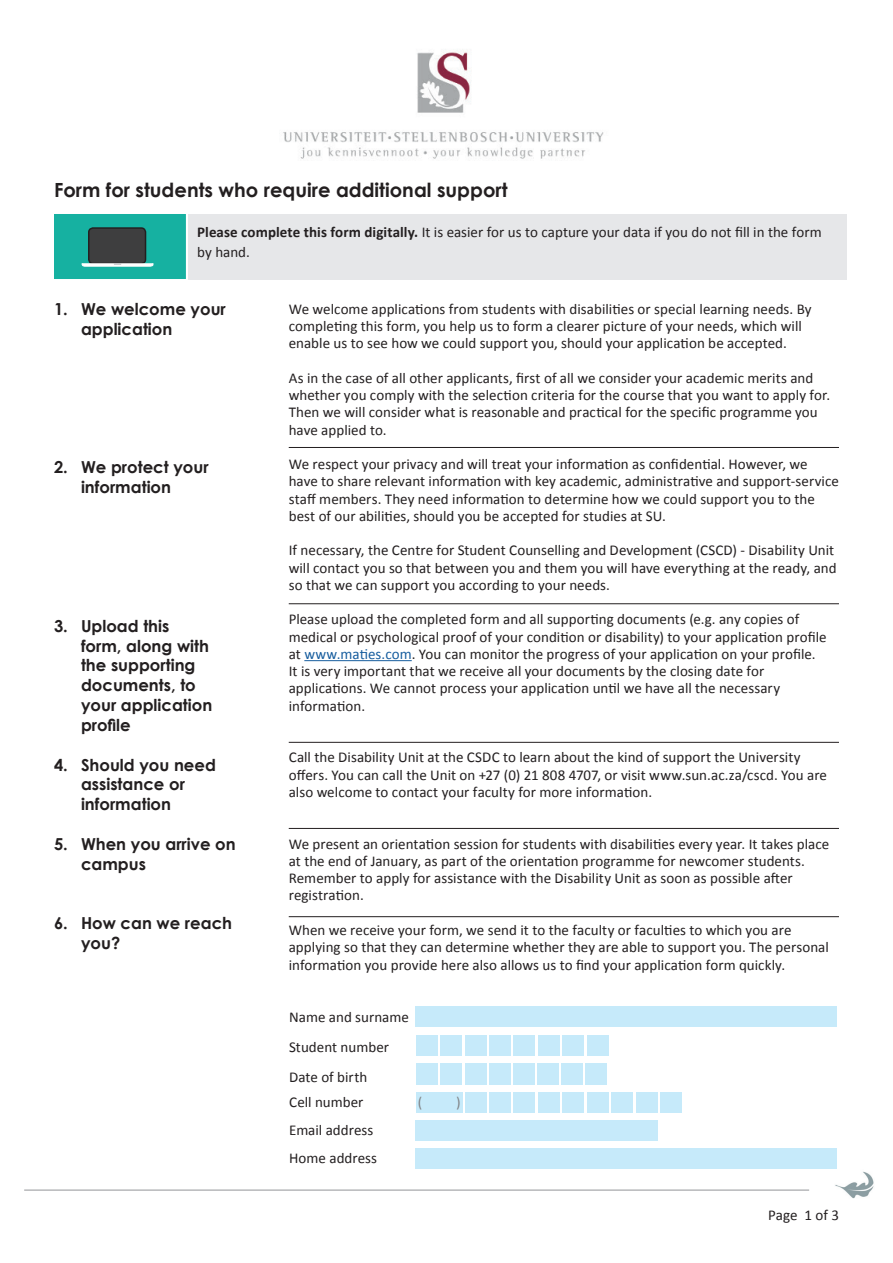
<style>
.page{position:relative;width:893px;height:1263px;background:#fff}
.page>*{position:absolute;margin:0;border:0;box-sizing:border-box;transform-origin:0 0}
.t1{font:700 19.5px "Century Gothic";color:#231f20}
.t2{font:700 16.5px/19.8px "Century Gothic";color:#231f20}
.t3{font:15px/17.2px "Calibri";letter-spacing:.005em;color:#231f20}
.t4{font:15px "Calibri";color:#808285}
.s1{font-weight:700}
.s2{color:#175d9e}
</style>
<div class="page">
<img style="left:283px;top:50px;width:321px;height:109px">
<hr style="left:304px;top:660px;width:108px;height:1px;background:#175d9e">
<hr style="left:289px;top:447px;width:550px;height:1px;background:#231f20">
<hr style="left:289px;top:603px;width:550px;height:1px;background:#231f20">
<hr style="left:289px;top:742px;width:550px;height:1px;background:#231f20">
<hr style="left:289px;top:916px;width:550px;height:1px;background:#231f20">
<hr style="left:289px;top:828px;width:550px;height:1px;background:#231f20">
<img style="left:835px;top:1171px;width:39px;height:28px">
<hr style="left:24px;top:1190px;width:785px;height:1px;background:#939598">
<div style="left:416px;top:1063px;width:22px;height:22px;background:#c6eafa"></div>
<div style="left:440px;top:1063px;width:22px;height:22px;background:#c6eafa"></div>
<div style="left:465px;top:1063px;width:21px;height:22px;background:#c6eafa"></div>
<div style="left:489px;top:1063px;width:22px;height:22px;background:#c6eafa"></div>
<div style="left:513px;top:1063px;width:22px;height:22px;background:#c6eafa"></div>
<div style="left:537px;top:1063px;width:22px;height:22px;background:#c6eafa"></div>
<div style="left:561px;top:1063px;width:22px;height:22px;background:#c6eafa"></div>
<div style="left:585px;top:1063px;width:22px;height:22px;background:#c6eafa"></div>
<div style="left:188px;top:214px;width:658px;height:65px;background:#e6e7e9"></div>
<div style="left:54px;top:214px;width:132px;height:65px;background:#16b1a1"></div>
<div style="left:538px;top:1035px;width:22px;height:20px;background:#c6eafa"></div>
<div style="left:562px;top:1035px;width:22px;height:20px;background:#c6eafa"></div>
<div style="left:587px;top:1035px;width:22px;height:20px;background:#c6eafa"></div>
<div style="left:416px;top:1035px;width:22px;height:20px;background:#c6eafa"></div>
<div style="left:440px;top:1035px;width:22px;height:20px;background:#c6eafa"></div>
<div style="left:465px;top:1035px;width:21px;height:20px;background:#c6eafa"></div>
<div style="left:489px;top:1035px;width:22px;height:20px;background:#c6eafa"></div>
<div style="left:513px;top:1035px;width:22px;height:20px;background:#c6eafa"></div>
<div style="left:416px;top:1007px;width:421px;height:20px;background:#c6eafa"></div>
<div style="left:416px;top:1092px;width:46px;height:21px;background:#c6eafa"></div>
<div style="left:465px;top:1092px;width:21px;height:21px;background:#c6eafa"></div>
<div style="left:489px;top:1092px;width:22px;height:21px;background:#c6eafa"></div>
<div style="left:513px;top:1092px;width:22px;height:21px;background:#c6eafa"></div>
<div style="left:538px;top:1092px;width:22px;height:21px;background:#c6eafa"></div>
<div style="left:562px;top:1092px;width:22px;height:21px;background:#c6eafa"></div>
<div style="left:587px;top:1092px;width:22px;height:21px;background:#c6eafa"></div>
<div style="left:611px;top:1092px;width:22px;height:21px;background:#c6eafa"></div>
<div style="left:636px;top:1092px;width:22px;height:21px;background:#c6eafa"></div>
<div style="left:660px;top:1092px;width:22px;height:21px;background:#c6eafa"></div>
<div style="left:416px;top:1120px;width:242px;height:21px;background:#c6eafa"></div>
<div style="left:416px;top:1148px;width:421px;height:21px;background:#c6eafa"></div>
<div style="left:89px;top:228px;width:57px;height:36px;background:#3e3e3f;border-radius:4px"></div>
<div style="left:88px;top:227px;width:58px;height:37px;border:2px solid #231f20;border-radius:4px"></div>
<svg style="left:81px;top:262px;width:73px;height:5px"></svg>
<h1 class="t1" style="left:54px;top:176px;width:455px">Form for students who require additional support</h1>
<p class="t3" style="left:197px;top:222px;width:626px;line-height:19.5px"><span class="s1">Please complete this form digitally.</span> It is easier for us to capture your data if you do not fill in the form by hand.</p>
<p class="t2" style="left:81px;top:298px;width:146px;text-indent:-27px">1. We welcome your application</p>
<p class="t2" style="left:81px;top:457px;width:129px;text-indent:-27px">2. We protect your information</p>
<p class="t2" style="left:81px;top:615px;width:133px;text-indent:-27px">3. Upload this form, along with the supporting documents, to your application profile</p>
<p class="t2" style="left:81px;top:754px;width:136px;text-indent:-27px">4. Should you need assistance or information</p>
<p class="t2" style="left:81px;top:833px;width:156px;text-indent:-27px">5. When you arrive on campus</p>
<p class="t2" style="left:81px;top:912px;width:153px;text-indent:-27px">6. How can we reach you?</p>
<p class="t3" style="left:289px;top:300px;width:524px">We welcome applications from students with disabilities or special learning needs. By completing this form, you help us to form a clearer picture of your needs, which will enable us to see how we could support you, should your application be accepted.</p>
<p class="t3" style="left:289px;top:369px;width:543px">As in the case of all other applicants, first of all we consider your academic merits and whether you comply with the selection criteria for the course that you want to apply for.<br>Then we will consider what is reasonable and practical for the specific programme you have applied to.</p>
<p class="t3" style="left:289px;top:455px;width:552px">We respect your privacy and will treat your information as confidential. However, we have to share relevant information with key academic, administrative and support-service staff members. They need information to determine how we could support you to the best of our abilities, should you be accepted for studies at SU.</p>
<p class="t3" style="left:289px;top:541px;width:549px">If necessary, the Centre for Student Counselling and Development (CSCD) - Disability Unit will contact you so that between you and them you will have everything at the ready, and so that we can support you according to your needs.</p>
<p class="t3" style="left:289px;top:610px;width:539px">Please upload the completed form and all supporting documents (e.g. any copies of medical or psychological proof of your condition or disability) to your application profile at <span class="s2">www.maties.com</span>. You can monitor the progress of your application on your profile.<br>It is very important that we receive all your documents by the closing date for applications. We cannot process your application until we have all the necessary information.</p>
<p class="t3" style="left:289px;top:748px;width:540px">Call the Disability Unit at the CSDC to learn about the kind of support the University offers. You can call the Unit on +27 (0) 21 808 4707, or visit www.sun.ac.za/cscd. You are also welcome to contact your faculty for more information.</p>
<p class="t3" style="left:289px;top:834px;width:542px">We present an orientation session for students with disabilities every year. It takes place at the end of January, as part of the orientation programme for newcomer students.<br>Remember to apply for assistance with the Disability Unit as soon as possible after registration.</p>
<p class="t3" style="left:289px;top:921px;width:542px">When we receive your form, we send it to the faculty or faculties to which you are applying so that they can determine whether they are able to support you. The personal information you provide here also allows us to find your application form quickly.</p>
<p class="t3" style="left:289px;top:1001px;width:121px;line-height:30px">Name and surname<br>Student number<br>Date of birth</p>
<p class="t3" style="left:289px;top:1093px;width:76px">Cell number</p>
<p class="t4" style="left:418px;top:1093px;width:6px">(</p>
<p class="t4" style="left:456px;top:1093px;width:6px">)</p>
<p class="t3" style="left:289px;top:1115px;width:89px;line-height:27.8px">Email address<br>Home address</p>
<p class="t3" style="left:768px;top:1206px;width:72px">Page 1 of 3</p>
</div>
